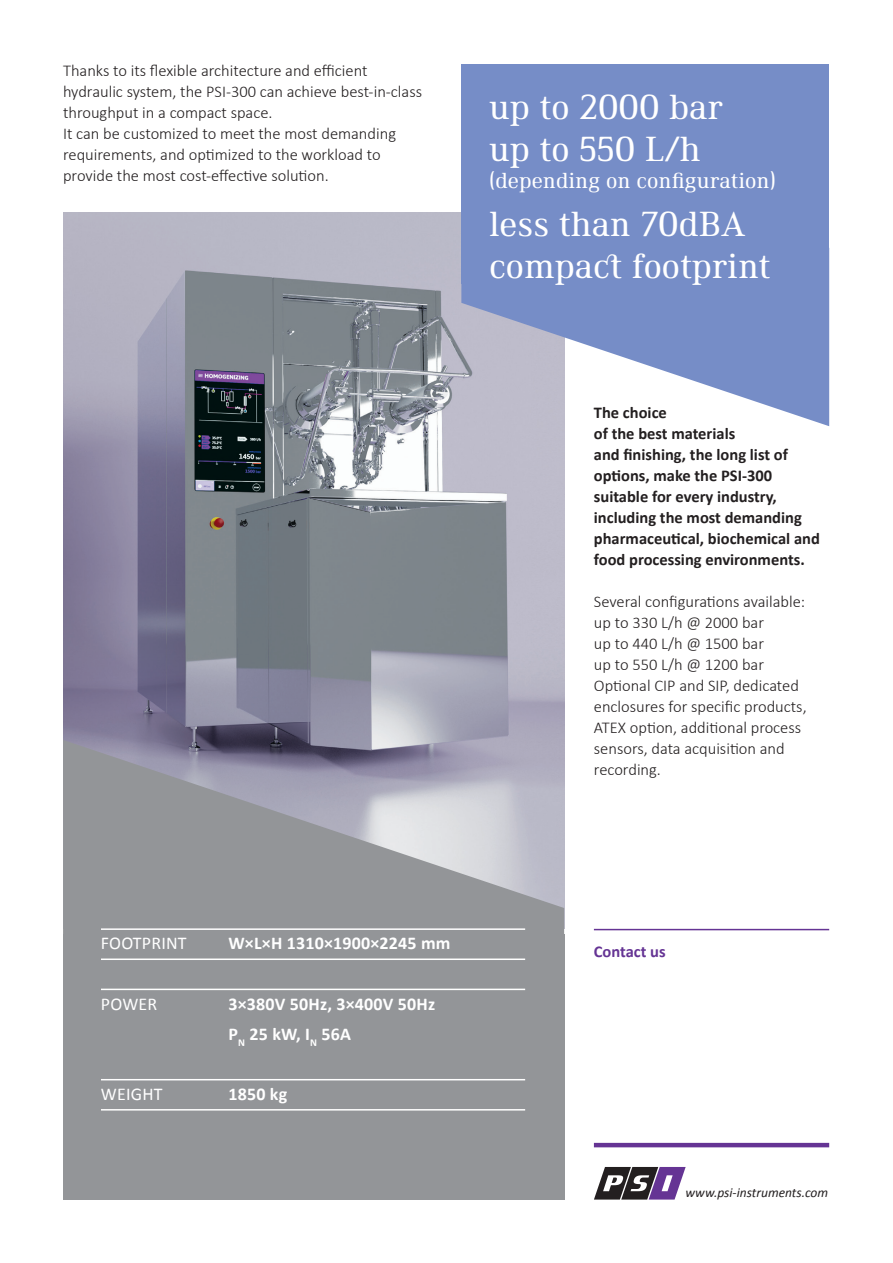
<style>
.page{position:relative;width:893px;height:1263px;background:#fff}
.page>*{position:absolute;margin:0;border:0;box-sizing:border-box;transform-origin:0 0}
.t1{font:36px/42px "Ethos";color:#fff}
.t2{font:22.5px "Ethos";color:#fff}
.t3{font:700 18px/30.2px "Calibri";letter-spacing:.01em;color:#fff}
.t4{font:18px "Calibri";letter-spacing:.01em;color:#fff}
.t5{font:300 16.5px/21px "Calibri";color:#231f20}
.t6{font:700 16.5px/21px "Calibri";color:#231f20}
.t7{font:700 16.5px "Calibri";color:#653494}
.t8{font:italic 13.5px "Calibri";color:#231f20}
</style>
<div class="page">
<img style="left:63px;top:213px;width:501px;height:527px">
<svg style="left:594px;top:1167px;width:92px;height:32px"></svg>
<svg style="left:461px;top:284px;width:368px;height:142px;fill:#768dc7"></svg>
<div style="left:461px;top:64px;width:368px;height:220px;background:#768dc7"></div>
<svg style="left:63px;top:740px;width:501px;height:194px;background:#9e9fa7"></svg>
<div style="left:63px;top:934px;width:501px;height:265px;background:#939598"></div>
<hr style="left:594px;top:929px;width:235px;height:1px;background:#653494">
<hr style="left:594px;top:1143px;width:235px;height:4px;background:#653494">
<hr style="left:101px;top:928px;width:424px;height:2px;background:#fff">
<hr style="left:101px;top:958px;width:424px;height:2px;background:#fff">
<hr style="left:101px;top:989px;width:424px;height:1px;background:#fff">
<hr style="left:101px;top:1079px;width:424px;height:1px;background:#fff">
<hr style="left:101px;top:1109px;width:424px;height:1px;background:#fff">
<p class="t5" style="left:63px;top:60px;width:361px">Thanks to its flexible architecture and efficient hydraulic system, the PSI-300 can achieve best-in-class throughput in a compact space.<br>It can be customized to meet the most demanding requirements, and optimized to the workload to provide the most cost-effective solution.</p>
<h1 class="t1" style="left:489px;top:86px;width:235px">up to 2000 bar up to 550 L/h</h1>
<h2 class="t2" style="left:489px;top:168px;width:289px">(depending on configuration)</h2>
<h1 class="t1" style="left:489px;top:203px;width:283px">less than 70dBA compact footprint</h1>
<p class="t6" style="left:594px;top:401px;width:227px">The choice<br>of the best materials<br>and finishing, the long list of options, make the PSI-300 suitable for every industry, including the most demanding pharmaceutical, biochemical and food processing environments.</p>
<p class="t5" style="left:594px;top:591px;width:214px">Several configurations available: up to 330 L/h @ 2000 bar<br>up to 440 L/h @ 1500 bar<br>up to 550 L/h @ 1200 bar<br>Optional CIP and SIP, dedicated enclosures for specific products,<br>ATEX option, additional process sensors, data acquisition and recording.</p>
<p class="t4" style="left:101px;top:931px;width:87px">FOOTPRINT</p>
<p class="t3" style="left:228px;top:928px;width:224px">W×L×H 1310×1900×2245 mm</p>
<p class="t4" style="left:101px;top:991px;width:58px">POWER</p>
<p class="t3" style="left:228px;top:988px;width:208px">3×380V 50Hz, 3×400V 50Hz<br>P<sub>N</sub> 25 kW, I<sub>N</sub> 56A</p>
<p class="t4" style="left:101px;top:1081px;width:63px">WEIGHT</p>
<p class="t3" style="left:228px;top:1078px;width:60px">1850 kg</p>
<p class="t7" style="left:594px;top:939px;width:73px">Contact us</p>
<p class="t8" style="left:686px;top:1183px;width:144px">www.psi-instruments.com</p>
</div>
